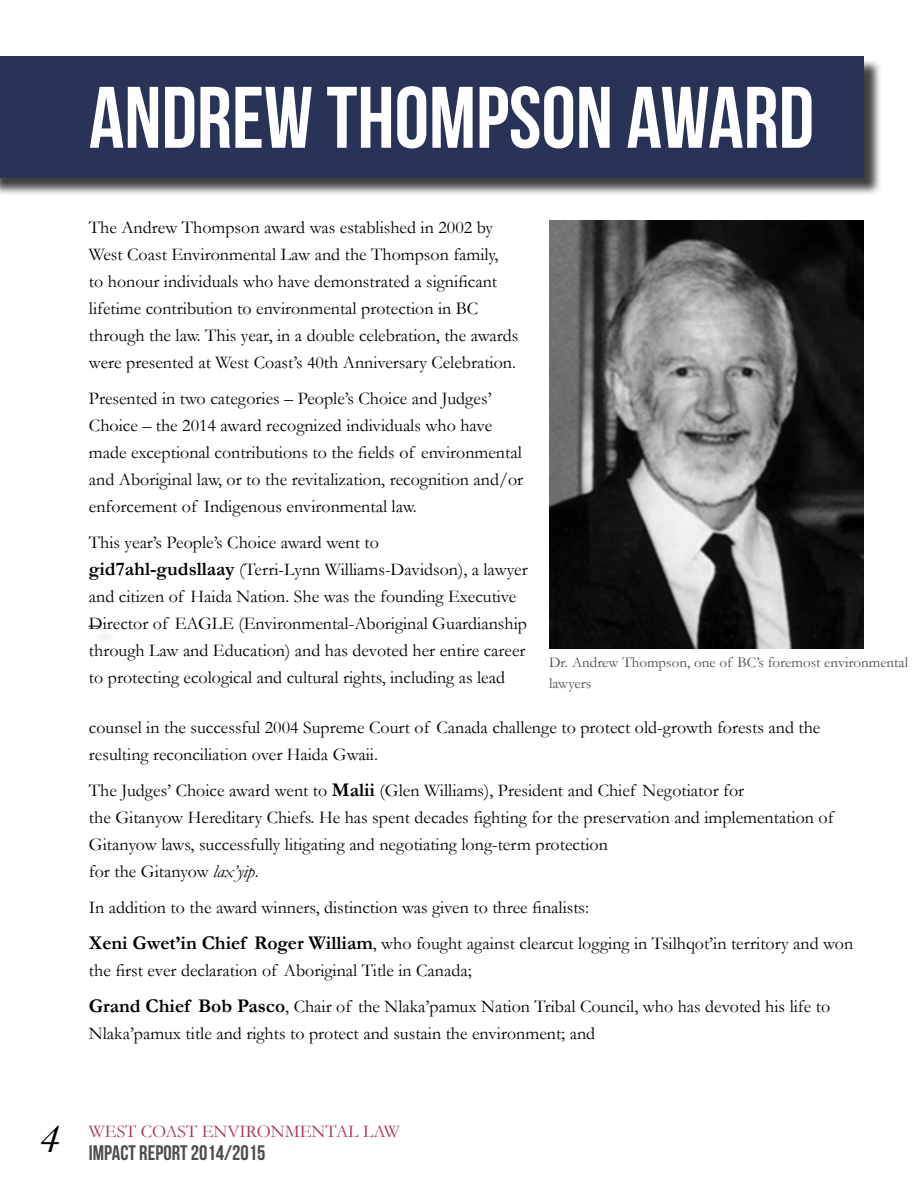
<style>
.page{position:relative;width:918px;height:1188px;background:#fff}
.page>*{position:absolute;margin:0;border:0;box-sizing:border-box;transform-origin:0 0}
.t1{font:87px "Bebas Neue";color:#fff}
.t2{font:21px "Bebas Neue";color:#4d4d4f}
.t3{font:18px/27px "Garamond";color:#000}
.t4{font:18px "Garamond";color:#a7315e}
.t5{font:15px/21px "Garamond";color:#4d4d4f}
.s1{font-weight:700;font-size:19.5px}
.s2{font-style:italic}
</style>
<div class="page">
<div style="left:0;top:58px;width:882px;height:138px;background:#000;opacity:.75"></div>
<div style="left:0;top:56px;width:863px;height:122px;background:#293257"></div>
<img style="left:549px;top:221px;width:315px;height:427px">
<h1 class="t1" style="left:89px;top:70px;width:727px">ANDREW THOMPSON AWARD</h1>
<p class="t3" style="left:89px;top:213px;width:431px">The Andrew Thompson award was established in 2002 by West Coast Environmental Law and the Thompson family,<br>to honour individuals who have demonstrated a significant lifetime contribution to environmental protection in BC through the law. This year, in a double celebration, the awards were presented at West Coast’s 40th Anniversary Celebration.</p>
<p class="t3" style="left:89px;top:384px;width:436px">Presented in two categories – People’s Choice and Judges’ Choice – the 2014 award recognized individuals who have made exceptional contributions to the fields of environmental and Aboriginal law, or to the revitalization, recognition and/or enforcement of Indigenous environmental law.</p>
<p class="t3" style="left:89px;top:528px;width:440px">This year’s People’s Choice award went to <span class="s1">gid7ahl-gudsllaay</span> (Terri-Lynn Williams-Davidson), a lawyer and citizen of Haida Nation. She was the founding Executive Director of EAGLE (Environmental-Aboriginal Guardianship through Law and Education) and has devoted her entire career to protecting ecological and cultural rights, including as lead</p>
<p class="t5" style="left:549px;top:652px;width:361px">Dr. Andrew Thompson, one of BC’s foremost environmental lawyers</p>
<p class="t3" style="left:89px;top:714px;width:733px">counsel in the successful 2004 Supreme Court of Canada challenge to protect old-growth forests and the resulting reconciliation over Haida Gwaii.</p>
<p class="t3" style="left:89px;top:777px;width:746px">The Judges’ Choice award went to <span class="s1">Malii</span> (Glen Williams), President and Chief Negotiator for<br>the Gitanyow Hereditary Chiefs. He has spent decades fighting for the preservation and implementation of Gitanyow laws, successfully litigating and negotiating long-term protection<br>for the Gitanyow <span class="s2">lax’yip</span>.</p>
<p class="t3" style="left:89px;top:889px;width:766px;line-height:36px">In addition to the award winners, distinction was given to three finalists:<br><span class="s1">Xeni Gwet’in Chief Roger William</span>, who fought against clearcut logging in Tsilhqot’in territory and won</p>
<p class="t3" style="left:89px;top:952px;width:743px;line-height:36px">the first ever declaration of Aboriginal Title in Canada;<br><span class="s1">Grand Chief Bob Pasco</span>, Chair of the Nlaka’pamux Nation Tribal Council, who has devoted his life to</p>
<p class="t3" style="left:89px;top:1020px;width:508px">Nlaka’pamux title and rights to protect and sustain the environment; and</p>
<p class="t4" style="left:89px;top:1119px;width:312px">WEST COAST ENVIRONMENTAL LAW</p>
<p class="t2" style="left:40px;top:1141px;width:226px"><sup>4</sup> IMPACT REPORT 2014/2015</p>
</div>
